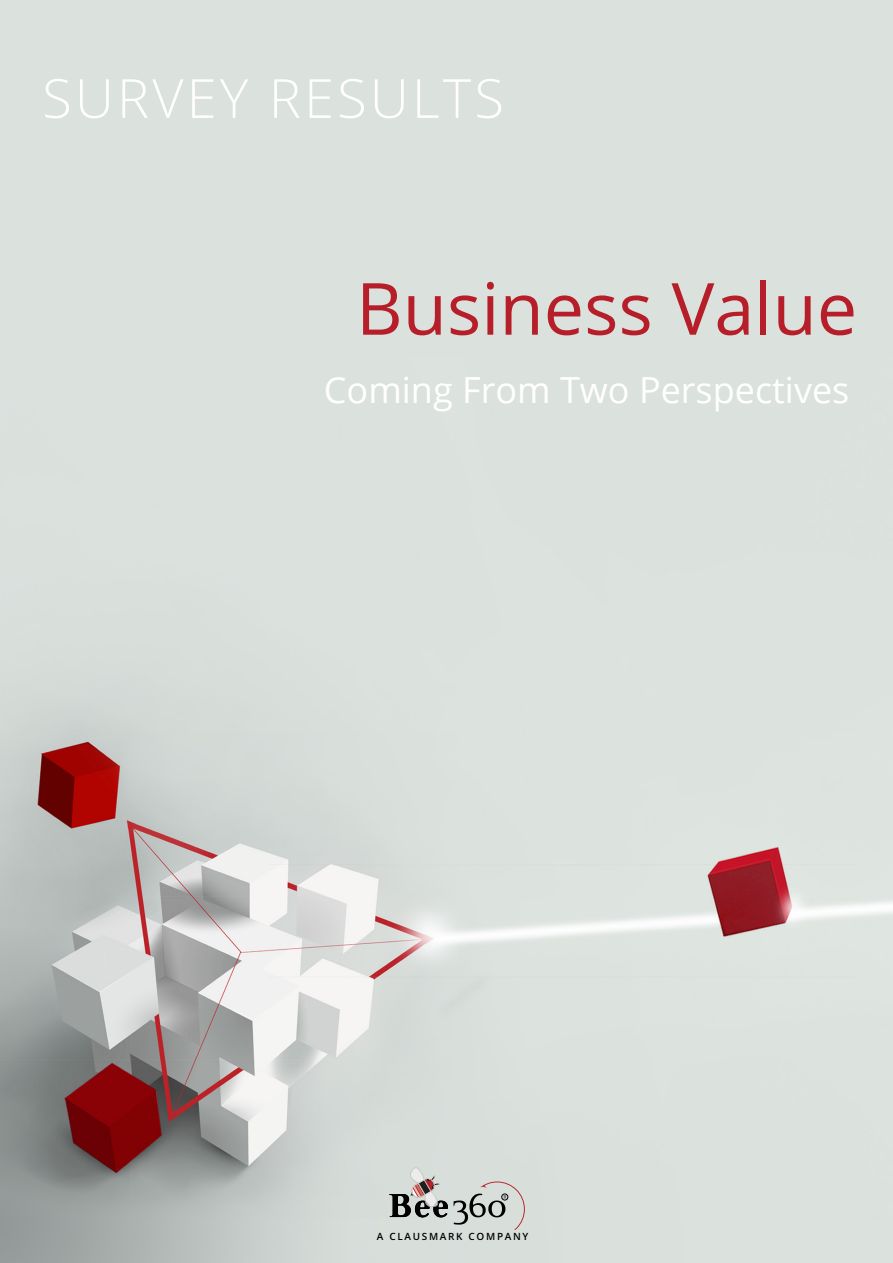
<style>
.page{position:relative;width:893px;height:1263px;background:#fff}
.page>*{position:absolute;margin:0;border:0;box-sizing:border-box;transform-origin:0 0}
.t1{font:72px "Open Sans";color:#b61f29}
.t2{font:300 54px "Open Sans";letter-spacing:.06em;color:#fff}
.t3{font:36px "Open Sans";color:#fff}
.t4{font:600 9.9px "Open Sans";letter-spacing:.17em;color:#020203}
</style>
<div class="page">
<img style="left:0;top:0;width:893px;height:1263px">
<svg style="left:454px;top:1181px;width:71px;height:49px;background:#bec0bd"></svg>
<svg style="left:389px;top:1167px;width:59px;height:50px;background:#a9a7a5"></svg>
<h2 class="t2" style="left:42px;top:61px;width:463px">SURVEY RESULTS</h2>
<h1 class="t1" style="left:356px;top:259px;width:503px">Business Value</h1>
<p class="t3" style="left:324px;top:365px;width:527px">Coming From Two Perspectives</p>
<p class="t4" style="left:377px;top:1229px;width:153px">A CLAUSMARK COMPANY</p>
</div>
